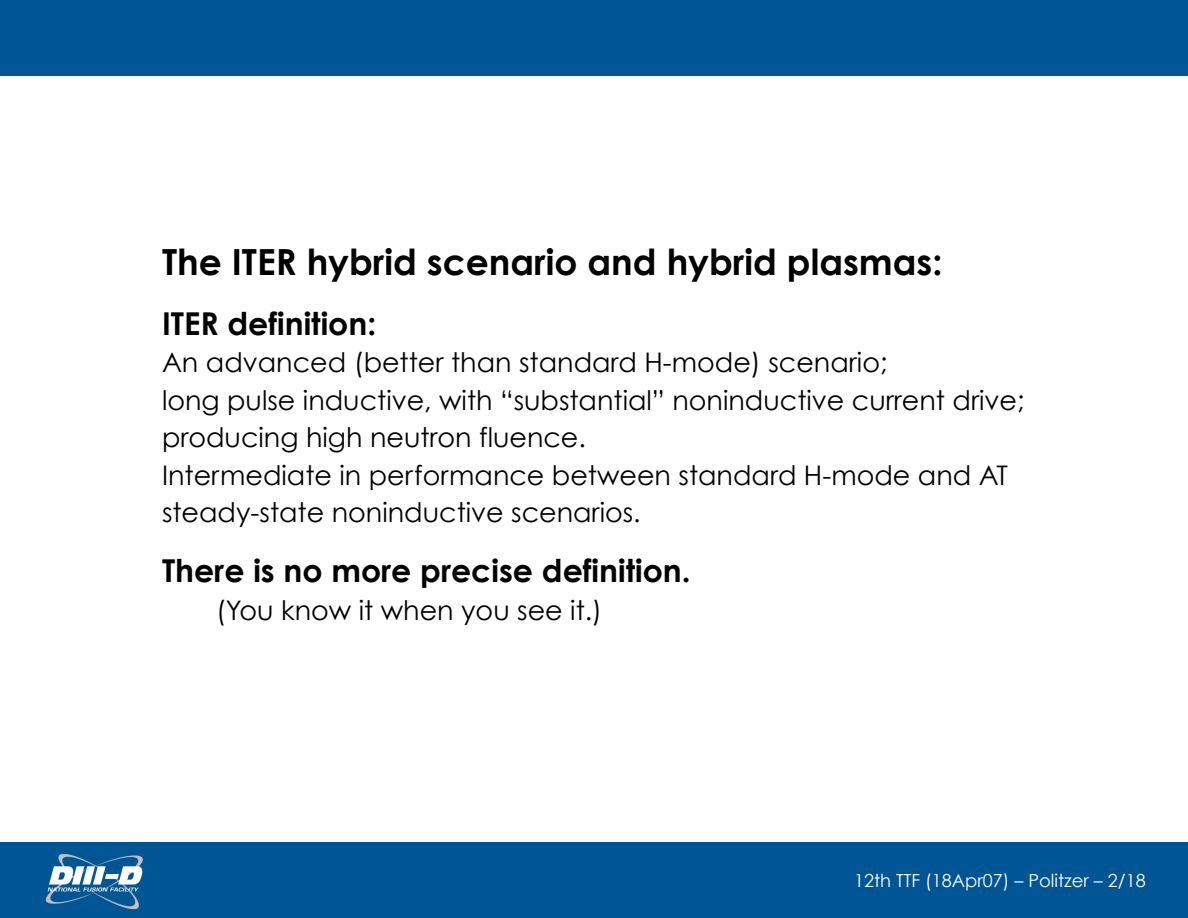
<style>
.page{position:relative;width:1188px;height:918px;background:#fff}
.page>*{position:absolute;margin:0;border:0;box-sizing:border-box;transform-origin:0 0}
.t1{font:700 36px "Century Gothic";color:#000}
.t2{font:700 31.5px "Century Gothic";color:#000}
.t3{font:27px/37.5px "Century Gothic";color:#000}
.t4{font:18px "Century Gothic";color:#fff}
</style>
<div class="page">
<div style="left:0;top:842px;width:1188px;height:76px;background:#005594"></div>
<img style="left:45px;top:853px;width:98px;height:57px">
<div style="left:0;top:0;width:1188px;height:76px;background:#005594"></div>
<p class="t1" style="left:162px;top:239px;width:782px">The ITER hybrid scenario and hybrid plasmas:</p>
<p class="t2" style="left:162px;top:304px;width:216px">ITER definition:</p>
<p class="t3" style="left:162px;top:344px;width:864px">An advanced (better than standard H-mode) scenario;<br>long pulse inductive, with “substantial” noninductive current drive; producing high neutron fluence.<br>Intermediate in performance between standard H-mode and AT steady-state noninductive scenarios.</p>
<p class="t2" style="left:162px;top:551px;width:530px">There is no more precise definition.</p>
<p class="t3" style="left:216px;top:591px;width:388px">(You know it when you see it.)</p>
<p class="t4" style="left:854px;top:870px;width:293px">12th TTF (18Apr07) – Politzer – 2/18</p>
</div>
